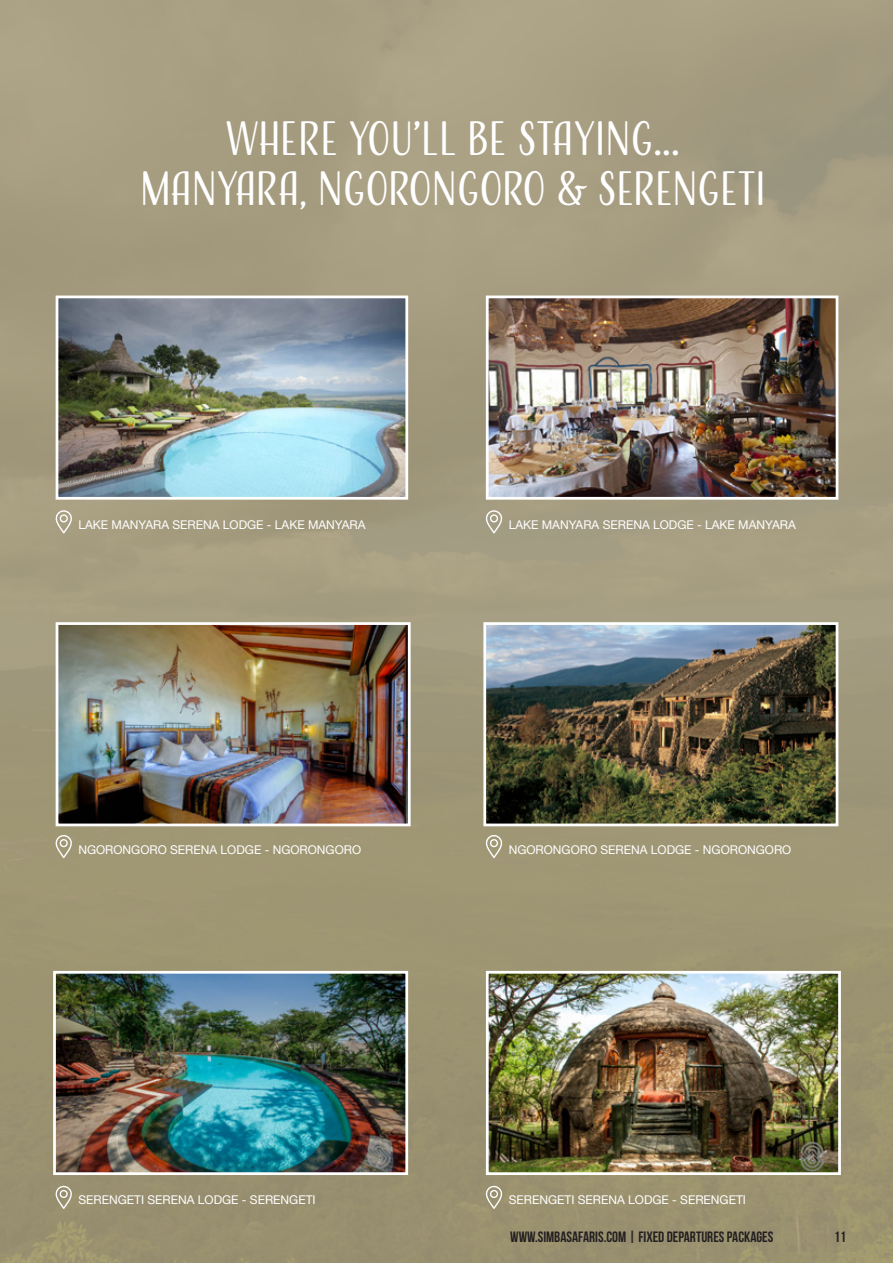
<style>
.page{position:relative;width:893px;height:1263px;background:#fff}
.page>*{position:absolute;margin:0;border:0;box-sizing:border-box;transform-origin:0 0}
.t1{font:45px/50.2px "Adorn S Condensed Sans";letter-spacing:-.02em;color:#fff;text-align:center}
.t2{font:15px "Bebas Neue";color:#231f20}
.t3{font:12px "Helvetica Neue";color:#fff}
</style>
<div class="page">
<div style="left:0;top:0;width:893px;height:1263px;background:linear-gradient(to right,#a39a7b,#a29a7c)"></div>
<img style="left:54px;top:294px;width:356px;height:207px">
<img style="left:484px;top:294px;width:356px;height:207px">
<img style="left:482px;top:621px;width:358px;height:207px">
<img style="left:54px;top:621px;width:358px;height:207px">
<img style="left:52px;top:969px;width:357px;height:207px">
<img style="left:485px;top:969px;width:357px;height:207px">
<svg style="left:55px;top:510px;width:17px;height:24px"></svg>
<svg style="left:55px;top:835px;width:17px;height:23px"></svg>
<svg style="left:486px;top:510px;width:16px;height:24px"></svg>
<svg style="left:486px;top:835px;width:16px;height:23px"></svg>
<svg style="left:55px;top:1186px;width:17px;height:23px"></svg>
<svg style="left:486px;top:1186px;width:16px;height:23px"></svg>
<h1 class="t1" style="left:140px;top:113px;width:628px">WHERE YOU’LL BE STAYING...<br>MANYARA, NGORONGORO &amp; SERENGETI</h1>
<p class="t3" style="left:78px;top:516px;width:289px">LAKE MANYARA SERENA LODGE - LAKE MANYARA</p>
<p class="t3" style="left:78px;top:840px;width:284px">NGORONGORO SERENA LODGE - NGORONGORO</p>
<p class="t3" style="left:509px;top:516px;width:289px">LAKE MANYARA SERENA LODGE - LAKE MANYARA</p>
<p class="t3" style="left:509px;top:840px;width:284px">NGORONGORO SERENA LODGE - NGORONGORO</p>
<p class="t3" style="left:78px;top:1191px;width:239px">SERENGETI SERENA LODGE - SERENGETI</p>
<p class="t3" style="left:509px;top:1191px;width:239px">SERENGETI SERENA LODGE - SERENGETI</p>
<p class="t2" style="left:510px;top:1228px;width:265px">WWW.SIMBASAFARIS.COM | FIXED DEPARTURES PACKAGES</p>
<p class="t2" style="left:834px;top:1228px;width:13px">11</p>
</div>
